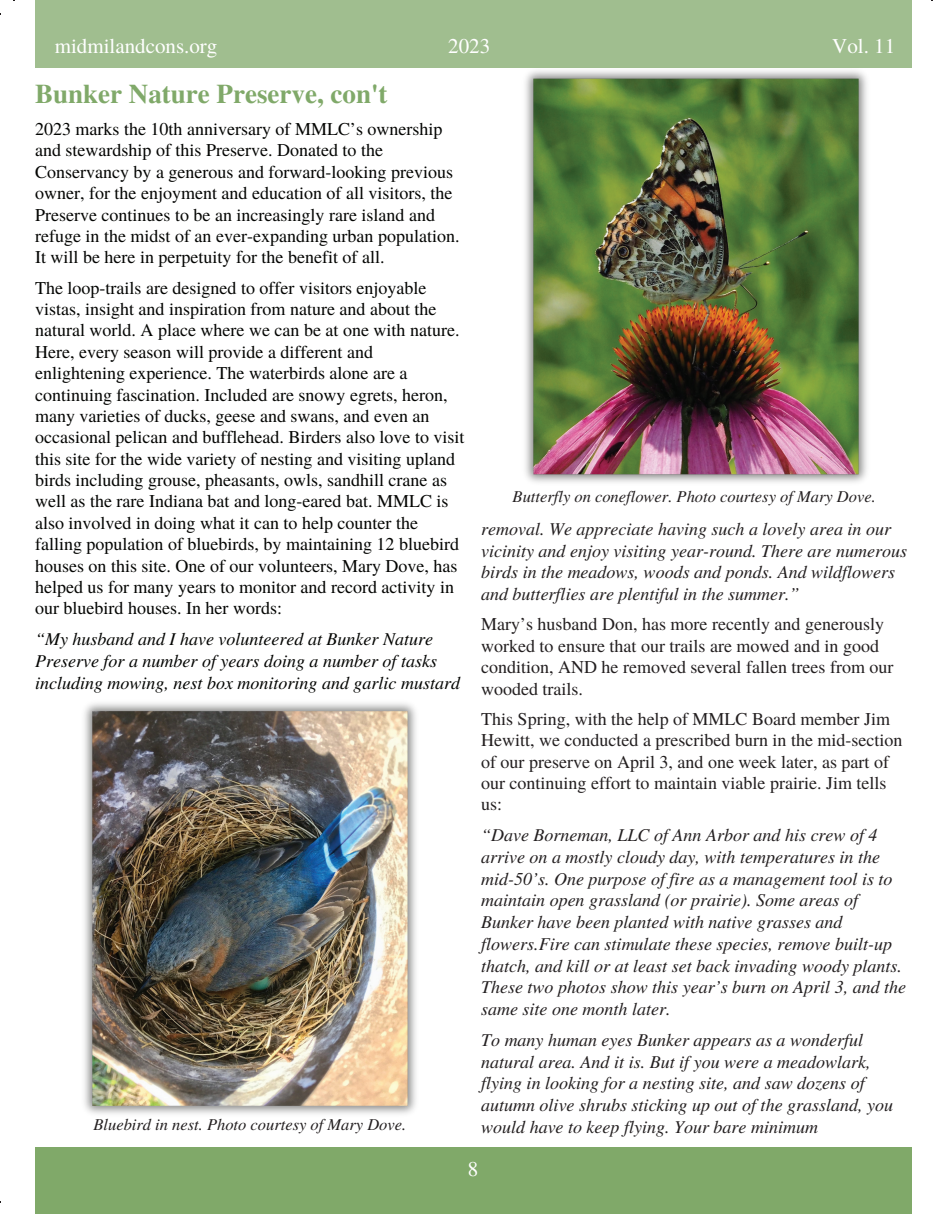
<style>
.page{position:relative;width:945px;height:1215px;background:#fff}
.page>*{position:absolute;margin:0;border:0;box-sizing:border-box;transform-origin:0 0}
.t1{font:700 27px "Te X Gyre Termes";color:#80a969}
.t2{font:21px "Te X Gyre Termes";color:#fff}
.t3{font:18px/21.3px "Te X Gyre Termes";color:#040503}
.t4{font:italic 18px/21.8px "Te X Gyre Termes";color:#231f20}
.t5{font:18px/21.3px "Te X Gyre Termes";color:#231f20}
.t6{font:italic 18px/21.8px "Te X Gyre Termes";color:#040503}
.t7{font:italic 16.5px "Te X Gyre Termes";color:#231f20}
</style>
<div class="page">
<div style="left:35px;top:1px;width:877px;height:67px;background:#a0be8f"></div>
<div style="left:35px;top:1148px;width:877px;height:66px;background:#80a969"></div>
<img style="left:525px;top:70px;width:342px;height:413px">
<img style="left:84px;top:703px;width:332px;height:411px">
<p class="t2" style="left:55px;top:31px;width:164px">midmilandcons.org</p>
<p class="t2" style="left:448px;top:31px;width:43px">2023</p>
<p class="t2" style="left:832px;top:31px;width:64px">Vol. 11</p>
<h1 class="t1" style="left:35px;top:73px;width:354px">Bunker Nature Preserve, con't</h1>
<p class="t3" style="left:35px;top:117px;width:426px">2023 marks the 10th anniversary of MMLC’s ownership and stewardship of this Preserve. Donated to the Conservancy by a generous and forward-looking previous owner, for the enjoyment and education of all visitors, the Preserve continues to be an increasingly rare island and refuge in the midst of an ever-expanding urban population.<br>It will be here in perpetuity for the benefit of all.</p>
<p class="t3" style="left:35px;top:276px;width:431px">The loop-trails are designed to offer visitors enjoyable vistas, insight and inspiration from nature and about the natural world. A place where we can be at one with nature.<br>Here, every season will provide a different and enlightening experience. The waterbirds alone are a continuing fascination. Included are snowy egrets, heron, many varieties of ducks, geese and swans, and even an occasional pelican and bufflehead. Birders also love to visit this site for the wide variety of nesting and visiting upland birds including grouse, pheasants, owls, sandhill crane as well as the rare Indiana bat and long-eared bat. MMLC is also involved in doing what it can to help counter the falling population of bluebirds, by maintaining 12 bluebird houses on this site. One of our volunteers, Mary Dove, has helped us for many years to monitor and record activity in our bluebird houses. In her words:</p>
<p class="t6" style="left:35px;top:627px;width:427px">“My husband and I have volunteered at Bunker Nature<br>Preserve for a number of years doing a number of tasks including mowing, nest box monitoring and garlic mustard</p>
<p class="t7" style="left:93px;top:1112px;width:314px">Bluebird in nest. Photo courtesy of Mary Dove.</p>
<p class="t7" style="left:513px;top:484px;width:365px">Butterfly on coneflower. Photo courtesy of Mary Dove.</p>
<p class="t4" style="left:481px;top:517px;width:427px">removal. We appreciate having such a lovely area in our vicinity and enjoy visiting year-round. There are numerous birds in the meadows, woods and ponds. And wildflowers and butterflies are plentiful in the summer.”</p>
<p class="t5" style="left:481px;top:613px;width:414px">Mary’s husband Don, has more recently and generously worked to ensure that our trails are mowed and in good condition, AND he removed several fallen trees from our wooded trails.</p>
<p class="t5" style="left:481px;top:707px;width:423px">This Spring, with the help of MMLC Board member Jim Hewitt, we conducted a prescribed burn in the mid-section of our preserve on April 3, and one week later, as part of our continuing effort to maintain viable prairie. Jim tells us:</p>
<p class="t4" style="left:481px;top:823px;width:427px">“Dave Borneman, LLC of Ann Arbor and his crew of 4 arrive on a mostly cloudy day, with temperatures in the mid-50’s. One purpose of fire as a management tool is to maintain open grassland (or prairie). Some areas of Bunker have been planted with native grasses and flowers.Fire can stimulate these species, remove built-up thatch, and kill or at least set back invading woody plants.<br>These two photos show this year’s burn on April 3, and the same site one month later.</p>
<p class="t4" style="left:481px;top:1028px;width:414px">To many human eyes Bunker appears as a wonderful natural area. And it is. But if you were a meadowlark, flying in looking for a nesting site, and saw dozens of autumn olive shrubs sticking up out of the grassland, you would have to keep flying. Your bare minimum</p>
<p class="t2" style="left:468px;top:1154px;width:12px">8</p>
</div>
